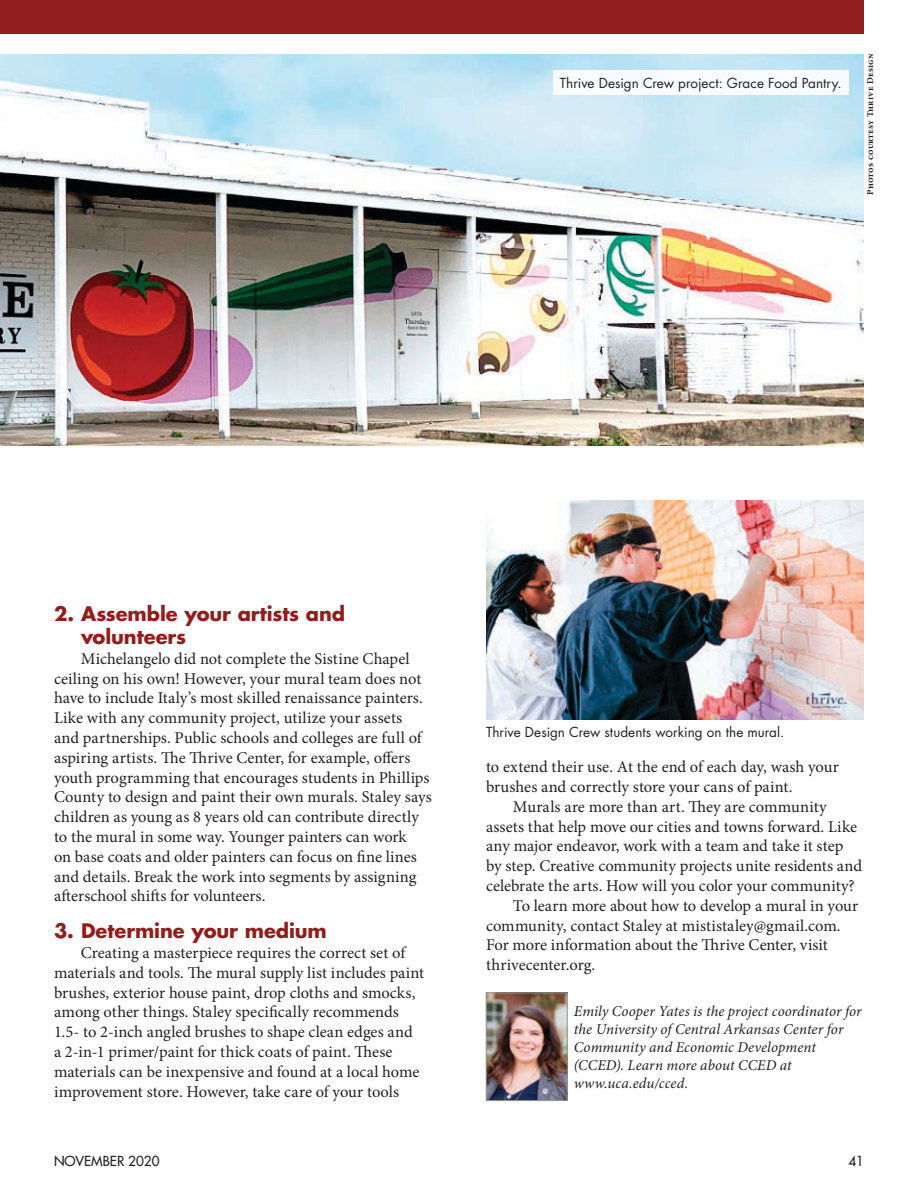
<style>
.page{position:relative;width:918px;height:1188px;background:#fff}
.page>*{position:absolute;margin:0;border:0;box-sizing:border-box;transform-origin:0 0}
.t1{font:700 19.5px/23.4px "Futura LT Pro";letter-spacing:-.005em;color:#901e1c}
.t2{font:16.5px/19.8px "Minion Pro";color:#231f20}
.t3{font:italic 15px/18px "Minion Pro";letter-spacing:.005em;color:#231f20}
.t4{font:13.5px "Futura LT Pro";color:#231f20}
.t5{font:500 13.5px "Futura LT Pro";color:#231f20}
.t6{font:700 9px "Minion Pro";letter-spacing:.02em;color:#231f20}
</style>
<div class="page">
<div style="left:0;top:0;width:864px;height:34px;background:#901e1c"></div>
<img style="left:488px;top:995px;width:77px;height:104px">
<div style="left:486px;top:993px;width:81px;height:108px;border:1px solid #949698"></div>
<img style="left:0;top:54px;width:864px;height:392px">
<img style="left:486px;top:500px;width:378px;height:219px">
<div style="left:553px;top:70px;width:296px;height:25px;background:#f8fcfd"></div>
<p class="t4" style="left:560px;top:74px;width:283px">Thrive Design Crew project: Grace Food Pantry.</p>
<p class="t6" style="left:864px;top:195px;width:143px;rotate:-90deg">Photos courtesy Thrive Design</p>
<p class="t1" style="left:81px;top:601px;width:266px;text-indent:-27px">2. Assemble your artists and volunteers</p>
<p class="t2" style="left:54px;top:649px;width:379px;text-indent:27px">Michelangelo did not complete the Sistine Chapel ceiling on his own! However, your mural team does not have to include Italy’s most skilled renaissance painters.<br>Like with any community project, utilize your assets<br>and partnerships. Public schools and colleges are full of aspiring artists. The Thrive Center, for example, offers youth programming that encourages students in Phillips County to design and paint their own murals. Staley says children as young as 8 years old can contribute directly to the mural in some way. Younger painters can work<br>on base coats and older painters can focus on fine lines and details. Break the work into segments by assigning afterschool shifts for volunteers.</p>
<p class="t1" style="left:54px;top:919px;width:274px">3. Determine your medium</p>
<p class="t2" style="left:54px;top:943px;width:372px;text-indent:27px">Creating a masterpiece requires the correct set of materials and tools. The mural supply list includes paint brushes, exterior house paint, drop cloths and smocks, among other things. Staley specifically recommends 1.5- to 2-inch angled brushes to shape clean edges and<br>a 2-in-1 primer/paint for thick coats of paint. These materials can be inexpensive and found at a local home improvement store. However, take care of your tools</p>
<p class="t4" style="left:486px;top:723px;width:300px">Thrive Design Crew students working on the mural.</p>
<p class="t2" style="left:486px;top:757px;width:354px">to extend their use. At the end of each day, wash your brushes and correctly store your cans of paint.</p>
<p class="t2" style="left:513px;top:797px;width:315px">Murals are more than art. They are community</p>
<p class="t2" style="left:486px;top:816px;width:373px">assets that help move our cities and towns forward. Like</p>
<p class="t2" style="left:486px;top:836px;width:359px">any major endeavor, work with a team and take it step</p>
<p class="t2" style="left:486px;top:856px;width:378px">by step. Creative community projects unite residents and</p>
<p class="t2" style="left:486px;top:876px;width:370px">celebrate the arts. How will you color your community?</p>
<p class="t2" style="left:513px;top:896px;width:347px">To learn more about how to develop a mural in your</p>
<p class="t2" style="left:486px;top:915px;width:356px">community, contact Staley at mististaley@gmail.com.</p>
<p class="t2" style="left:486px;top:935px;width:343px">For more information about the Thrive Center, visit</p>
<p class="t2" style="left:486px;top:955px;width:111px">thrivecenter.org.</p>
<p class="t3" style="left:574px;top:1002px;width:289px">Emily Cooper Yates is the project coordinator for the University of Central Arkansas Center for Community and Economic Development (CCED). Learn more about CCED at www.uca.edu/cced.</p>
<p class="t5" style="left:54px;top:1151px;width:107px">NOVEMBER 2020</p>
<p class="t5" style="left:848px;top:1151px;width:17px">41</p>
</div>
